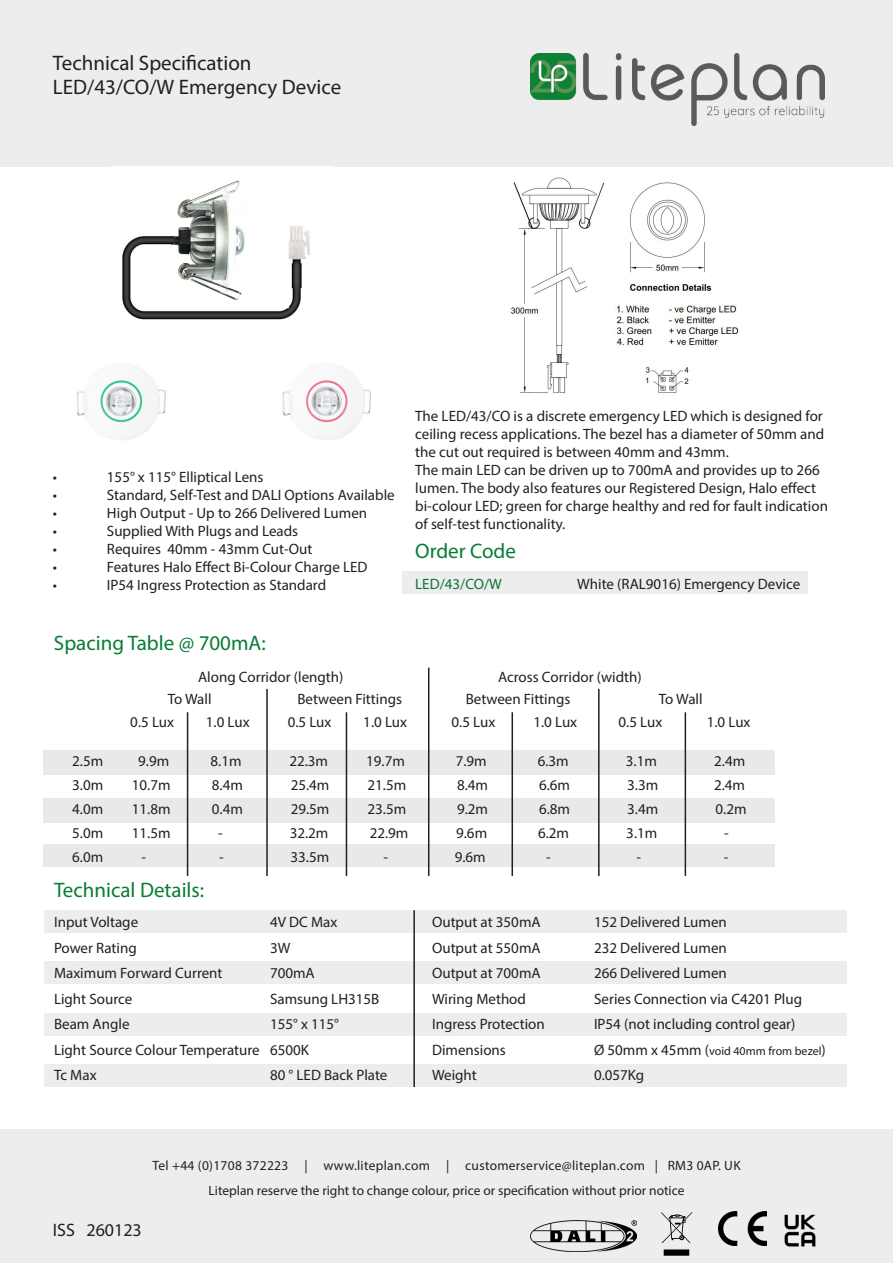
<style>
.page{position:relative;width:893px;height:1263px;background:#fff}
.page>*{position:absolute;margin:0;border:0;box-sizing:border-box;transform-origin:0 0}
.t1{font:21px "Myriad Pro";color:#231f20}
.t2{font:21px "Myriad Pro";color:#077c35}
.t3{font:18px "Myriad Pro";color:#231f20}
.t4{font:15px/18px "Myriad Pro";color:#231f20}
.t5{font:15px "Myriad Pro";color:#077c35}
.t6{font:13.5px "Myriad Pro";color:#231f20}
.t7{font:13.5px "Myriad Pro";letter-spacing:.02em;color:#231f20}
.t8{font:12px "Myriad Pro";color:#231f20}
.s1{font-size:15px}
</style>
<div class="page">
<div style="left:0;top:0;width:893px;height:167px;background:#ededed"></div>
<div style="left:44px;top:1065px;width:802px;height:22px;background:#ededed"></div>
<div style="left:44px;top:1013px;width:802px;height:23px;background:#ededed"></div>
<div style="left:44px;top:961px;width:802px;height:23px;background:#ededed"></div>
<div style="left:44px;top:910px;width:802px;height:22px;background:#ededed"></div>
<img style="left:122px;top:180px;width:188px;height:140px">
<img style="left:531px;top:53px;width:293px;height:72px">
<div style="left:0;top:1129px;width:893px;height:134px;background:#ededed"></div>
<img style="left:509px;top:177px;width:230px;height:216px">
<svg style="left:661px;top:1212px;width:31px;height:44px"></svg>
<img style="left:718px;top:1212px;width:48px;height:34px">
<div style="left:403px;top:571px;width:405px;height:23px;background:#ededed"></div>
<div style="left:44px;top:750px;width:731px;height:25px;background:#e9e9e9"></div>
<div style="left:44px;top:798px;width:731px;height:25px;background:#e9e9e9"></div>
<div style="left:44px;top:844px;width:731px;height:23px;background:#e9e9e9"></div>
<img style="left:530px;top:1220px;width:107px;height:31px">
<hr style="left:428px;top:668px;width:1px;height:208px;background:#231f20">
<hr style="left:598px;top:689px;width:2px;height:187px;background:#231f20">
<hr style="left:266px;top:689px;width:2px;height:187px;background:#231f20">
<hr style="left:413px;top:910px;width:2px;height:177px;background:#231f20">
<img style="left:76px;top:365px;width:90px;height:75px">
<img style="left:282px;top:366px;width:89px;height:74px">
<hr style="left:187px;top:712px;width:1px;height:164px;background:#231f20">
<hr style="left:346px;top:712px;width:1px;height:164px;background:#231f20">
<hr style="left:511px;top:712px;width:2px;height:164px;background:#231f20">
<hr style="left:685px;top:712px;width:1px;height:164px;background:#231f20">
<img style="left:784px;top:1215px;width:32px;height:32px">
<p class="t1" style="left:53px;top:50px;width:200px">Technical Specification</p>
<p class="t1" style="left:53px;top:74px;width:290px">LED/43/CO/W Emergency Device</p>
<p class="t4" style="left:53px;top:468px;width:6px">•</p>
<p class="t4" style="left:107px;top:468px;width:158px">155° x 115° Elliptical Lens</p>
<p class="t4" style="left:53px;top:486px;width:6px">•</p>
<p class="t4" style="left:107px;top:486px;width:289px">Standard, Self-Test and DALI Options Available</p>
<p class="t4" style="left:53px;top:504px;width:6px">•</p>
<p class="t4" style="left:107px;top:504px;width:262px">High Output - Up to 266 Delivered Lumen</p>
<p class="t4" style="left:53px;top:522px;width:6px">•</p>
<p class="t4" style="left:107px;top:522px;width:193px">Supplied With Plugs and Leads</p>
<p class="t4" style="left:53px;top:540px;width:6px">•</p>
<p class="t4" style="left:107px;top:540px;width:207px">Requires 40mm - 43mm Cut-Out</p>
<p class="t4" style="left:53px;top:558px;width:6px">•</p>
<p class="t4" style="left:107px;top:558px;width:262px">Features Halo Effect Bi-Colour Charge LED</p>
<p class="t4" style="left:53px;top:576px;width:6px">•</p>
<p class="t4" style="left:107px;top:576px;width:221px">IP54 Ingress Protection as Standard</p>
<p class="t4" style="left:415px;top:406px;width:410px;text-align:justify">The LED/43/CO is a discrete emergency LED which is designed for ceiling recess applications. The bezel has a diameter of 50mm and the cut out required is between 40mm and 43mm.</p>
<p class="t4" style="left:415px;top:460px;width:414px">The main LED can be driven up to 700mA and provides up to 266 lumen. The body also features our Registered Design, Halo effect bi-colour LED; green for charge healthy and red for fault indication of self-test functionality.</p>
<p class="t2" style="left:415px;top:538px;width:102px">Order Code</p>
<p class="t5" style="left:415px;top:575px;width:88px">LED/43/CO/W</p>
<p class="t4" style="left:577px;top:575px;width:224px">White (RAL9016) Emergency Device</p>
<p class="t2" style="left:54px;top:630px;width:213px">Spacing Table @ 700mA:</p>
<p class="t4" style="left:198px;top:667px;width:147px">Along Corridor (length)</p>
<p class="t4" style="left:498px;top:667px;width:145px">Across Corridor (width)</p>
<p class="t4" style="left:168px;top:690px;width:45px">To Wall</p>
<p class="t4" style="left:297px;top:690px;width:106px">Between Fittings</p>
<p class="t4" style="left:466px;top:690px;width:106px">Between Fittings</p>
<p class="t4" style="left:659px;top:690px;width:45px">To Wall</p>
<p class="t4" style="left:130px;top:712px;width:45px">0.5 Lux</p>
<p class="t4" style="left:206px;top:712px;width:45px">1.0 Lux</p>
<p class="t4" style="left:288px;top:712px;width:45px">0.5 Lux</p>
<p class="t4" style="left:363px;top:712px;width:45px">1.0 Lux</p>
<p class="t4" style="left:452px;top:712px;width:45px">0.5 Lux</p>
<p class="t4" style="left:533px;top:712px;width:45px">1.0 Lux</p>
<p class="t4" style="left:619px;top:712px;width:45px">0.5 Lux</p>
<p class="t4" style="left:707px;top:712px;width:45px">1.0 Lux</p>
<p class="t4" style="left:72px;top:752px;width:33px">2.5m</p>
<p class="t4" style="left:138px;top:752px;width:33px">9.9m</p>
<p class="t4" style="left:211px;top:752px;width:33px">8.1m</p>
<p class="t4" style="left:289px;top:752px;width:40px">22.3m</p>
<p class="t4" style="left:366px;top:752px;width:40px">19.7m</p>
<p class="t4" style="left:456px;top:752px;width:33px">7.9m</p>
<p class="t4" style="left:538px;top:752px;width:33px">6.3m</p>
<p class="t4" style="left:626px;top:752px;width:33px">3.1m</p>
<p class="t4" style="left:714px;top:752px;width:33px">2.4m</p>
<p class="t4" style="left:72px;top:776px;width:33px">3.0m</p>
<p class="t4" style="left:132px;top:776px;width:40px">10.7m</p>
<p class="t4" style="left:212px;top:776px;width:33px">8.4m</p>
<p class="t4" style="left:291px;top:776px;width:40px">25.4m</p>
<p class="t4" style="left:368px;top:776px;width:40px">21.5m</p>
<p class="t4" style="left:457px;top:776px;width:33px">8.4m</p>
<p class="t4" style="left:539px;top:776px;width:33px">6.6m</p>
<p class="t4" style="left:627px;top:776px;width:33px">3.3m</p>
<p class="t4" style="left:714px;top:776px;width:33px">2.4m</p>
<p class="t4" style="left:72px;top:800px;width:33px">4.0m</p>
<p class="t4" style="left:132px;top:800px;width:40px">11.8m</p>
<p class="t4" style="left:212px;top:800px;width:33px">0.4m</p>
<p class="t4" style="left:291px;top:800px;width:40px">29.5m</p>
<p class="t4" style="left:368px;top:800px;width:40px">23.5m</p>
<p class="t4" style="left:457px;top:800px;width:33px">9.2m</p>
<p class="t4" style="left:539px;top:800px;width:33px">6.8m</p>
<p class="t4" style="left:627px;top:800px;width:33px">3.4m</p>
<p class="t4" style="left:715px;top:800px;width:33px">0.2m</p>
<p class="t4" style="left:72px;top:824px;width:33px">5.0m</p>
<p class="t4" style="left:132px;top:824px;width:40px">11.5m</p>
<p class="t4" style="left:218px;top:824px;width:6px">-</p>
<p class="t4" style="left:290px;top:824px;width:40px">32.2m</p>
<p class="t4" style="left:370px;top:824px;width:40px">22.9m</p>
<p class="t4" style="left:456px;top:824px;width:33px">9.6m</p>
<p class="t4" style="left:538px;top:824px;width:33px">6.2m</p>
<p class="t4" style="left:626px;top:824px;width:33px">3.1m</p>
<p class="t4" style="left:724px;top:824px;width:6px">-</p>
<p class="t4" style="left:72px;top:848px;width:33px">6.0m</p>
<p class="t4" style="left:141px;top:848px;width:6px">-</p>
<p class="t4" style="left:219px;top:848px;width:6px">-</p>
<p class="t4" style="left:291px;top:848px;width:40px">33.5m</p>
<p class="t4" style="left:383px;top:848px;width:6px">-</p>
<p class="t4" style="left:455px;top:848px;width:33px">9.6m</p>
<p class="t4" style="left:546px;top:848px;width:6px">-</p>
<p class="t4" style="left:637px;top:848px;width:6px">-</p>
<p class="t4" style="left:724px;top:848px;width:6px">-</p>
<p class="t2" style="left:54px;top:877px;width:152px">Technical Details:</p>
<p class="t4" style="left:54px;top:913px;width:86px">Input Voltage</p>
<p class="t4" style="left:270px;top:913px;width:69px">4V DC Max</p>
<p class="t4" style="left:432px;top:913px;width:110px">Output at 350mA</p>
<p class="t4" style="left:594px;top:913px;width:134px">152 Delivered Lumen</p>
<p class="t4" style="left:54px;top:939px;width:84px">Power Rating</p>
<p class="t4" style="left:270px;top:939px;width:22px">3W</p>
<p class="t4" style="left:432px;top:939px;width:110px">Output at 550mA</p>
<p class="t4" style="left:594px;top:939px;width:134px">232 Delivered Lumen</p>
<p class="t4" style="left:54px;top:964px;width:170px">Maximum Forward Current</p>
<p class="t4" style="left:270px;top:964px;width:46px">700mA</p>
<p class="t4" style="left:432px;top:964px;width:110px">Output at 700mA</p>
<p class="t4" style="left:594px;top:964px;width:134px">266 Delivered Lumen</p>
<p class="t4" style="left:54px;top:990px;width:80px">Light Source</p>
<p class="t4" style="left:270px;top:990px;width:111px">Samsung LH315B</p>
<p class="t4" style="left:432px;top:990px;width:95px">Wiring Method</p>
<p class="t4" style="left:594px;top:990px;width:210px">Series Connection via C4201 Plug</p>
<p class="t4" style="left:54px;top:1015px;width:77px">Beam Angle</p>
<p class="t4" style="left:270px;top:1015px;width:71px">155° x 115°</p>
<p class="t4" style="left:432px;top:1015px;width:114px">Ingress Protection</p>
<p class="t4" style="left:594px;top:1015px;width:203px">IP54 (not including control gear)</p>
<p class="t4" style="left:54px;top:1041px;width:256px">Light Source Colour Temperature 6500K</p>
<p class="t4" style="left:432px;top:1041px;width:75px">Dimensions</p>
<p class="t8" style="left:594px;top:1043px;width:233px"><span class="s1">Ø 50mm x 45mm (</span>void 40mm from bezel<span class="s1">)</span></p>
<p class="t4" style="left:54px;top:1066px;width:44px">Tc Max</p>
<p class="t4" style="left:270px;top:1066px;width:119px">80 ° LED Back Plate</p>
<p class="t4" style="left:432px;top:1066px;width:46px">Weight</p>
<p class="t4" style="left:594px;top:1066px;width:52px">0.057Kg</p>
<p class="t7" style="left:152px;top:1157px;width:590px">Tel +44 (0)1708 372223 | www.liteplan.com | customerservice@liteplan.com | RM3 0AP. UK</p>
<p class="t3" style="left:53px;top:1218px;width:90px">ISS 260123</p>
<p class="t6" style="left:208px;top:1182px;width:478px">Liteplan reserve the right to change colour, price or specification without prior notice</p>
</div>
